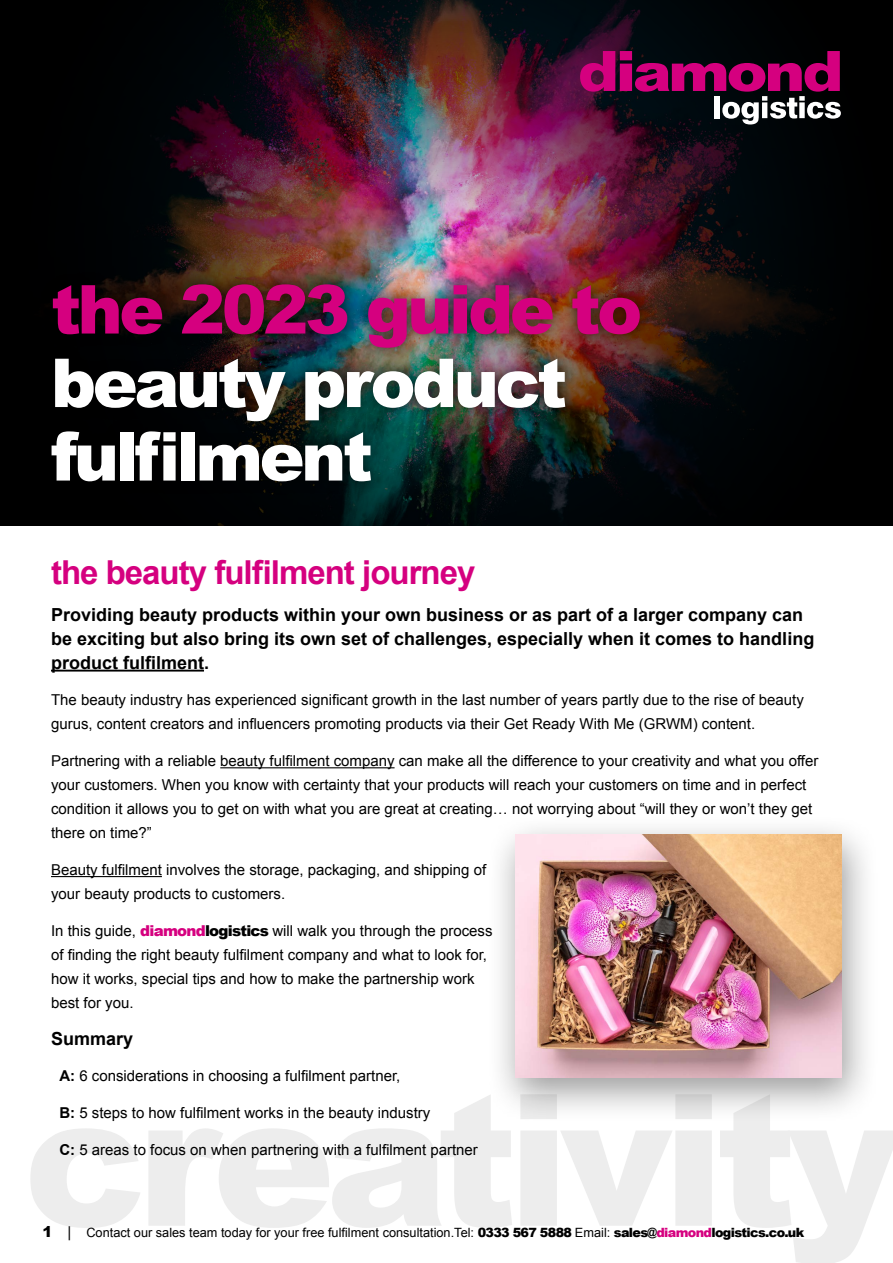
<style>
.page{position:relative;width:893px;height:1263px;background:#fff}
.page>*{position:absolute;margin:0;border:0;box-sizing:border-box;transform-origin:0 0}
.heading_arial_black{font:900 67.5px/73.5px "Arial";letter-spacing:-.05em;color:#fff}
.subhead_pink{font:700 33px "Arial";letter-spacing:-.03em;color:#d5007f}
.Paragraph_opener_12p{font:700 18px/24px "Arial";color:#000}
.body_copy_10pt_regul{font:15px/24px "Arial";color:#000}
.t1{font:12.75px "Arial";color:#000}
.s1{color:#d5007f}
.s2{font-weight:900;color:#d5007f}
.s3{font-weight:900}
.s4{font-weight:700}
.s5{font-weight:900;font-size:15px}
.s6{font-size:15px}
</style>
<div class="page">
<img style="left:0;top:0;width:893px;height:525px">
<svg style="left:580px;top:51px;width:261px;height:73px;background:#581843"></svg>
<hr style="left:51px;top:670px;width:153px;height:1px;background:#000">
<hr style="left:220px;top:767px;width:175px;height:1px;background:#000">
<hr style="left:51px;top:876px;width:111px;height:1px;background:#000">
<div style="left:38px;top:270px;width:615px;height:225px;background:#000;opacity:.75"></div>
<div style="left:486px;top:814px;width:394px;height:310px;background:#000;opacity:.4"></div>
<img style="left:515px;top:835px;width:327px;height:242px">
<p class="heading_arial_black" style="left:51px;top:271px;width:593px"><span class="s1">the 2023 guide to </span>beauty product fulfilment</p>
<p class="subhead_pink" style="left:51px;top:551px;width:426px">the beauty fulfilment journey</p>
<p class="Paragraph_opener_12p" style="left:51px;top:603px;width:765px">Providing beauty products within your own business or as part of a larger company can be exciting but also bring its own set of challenges, especially when it comes to handling product fulfilment.</p>
<p class="body_copy_10pt_regul" style="left:51px;top:688px;width:754px">The beauty industry has experienced significant growth in the last number of years partly due to the rise of beauty gurus, content creators and influencers promoting products via their Get Ready With Me (GRWM) content.</p>
<p class="body_copy_10pt_regul" style="left:51px;top:749px;width:769px">Partnering with a reliable beauty fulfilment company can make all the difference to your creativity and what you offer your customers. When you know with certainty that your products will reach your customers on time and in perfect condition it allows you to get on with what you are great at creating… not worrying about “will they or won’t they get there on time?”</p>
<p class="body_copy_10pt_regul" style="left:51px;top:858px;width:437px">Beauty fulfilment involves the storage, packaging, and shipping of your beauty products to customers.</p>
<p class="body_copy_10pt_regul" style="left:51px;top:919px;width:443px">In this guide, <span class="s2">diamond</span><span class="s3">logistics</span> will walk you through the process of finding the right beauty fulfilment company and what to look for, how it works, special tips and how to make the partnership work best for you.</p>
<p class="Paragraph_opener_12p" style="left:51px;top:1027px;width:84px">Summary</p>
<p class="body_copy_10pt_regul" style="left:59px;top:1064px;width:343px"><span class="s4">A:</span> 6 considerations in choosing a fulfilment partner,</p>
<p class="body_copy_10pt_regul" style="left:59px;top:1101px;width:372px"><span class="s4">B:</span> 5 steps to how fulfilment works in the beauty industry</p>
<p class="body_copy_10pt_regul" style="left:59px;top:1138px;width:420px"><span class="s4">C:</span> 5 areas to focus on when partnering with a fulfilment partner</p>
<p class="t1" style="left:43px;top:1224px;width:763px"><span class="s5">1</span> <span class="s6">|</span> Contact our sales team today for your free fulfilment consultation.Tel: <span class="s3">0333 567 5888</span> Email: <span class="s3">sales@</span><span class="s2">diamond</span><span class="s3">logistics.co.uk</span></p>
</div>
